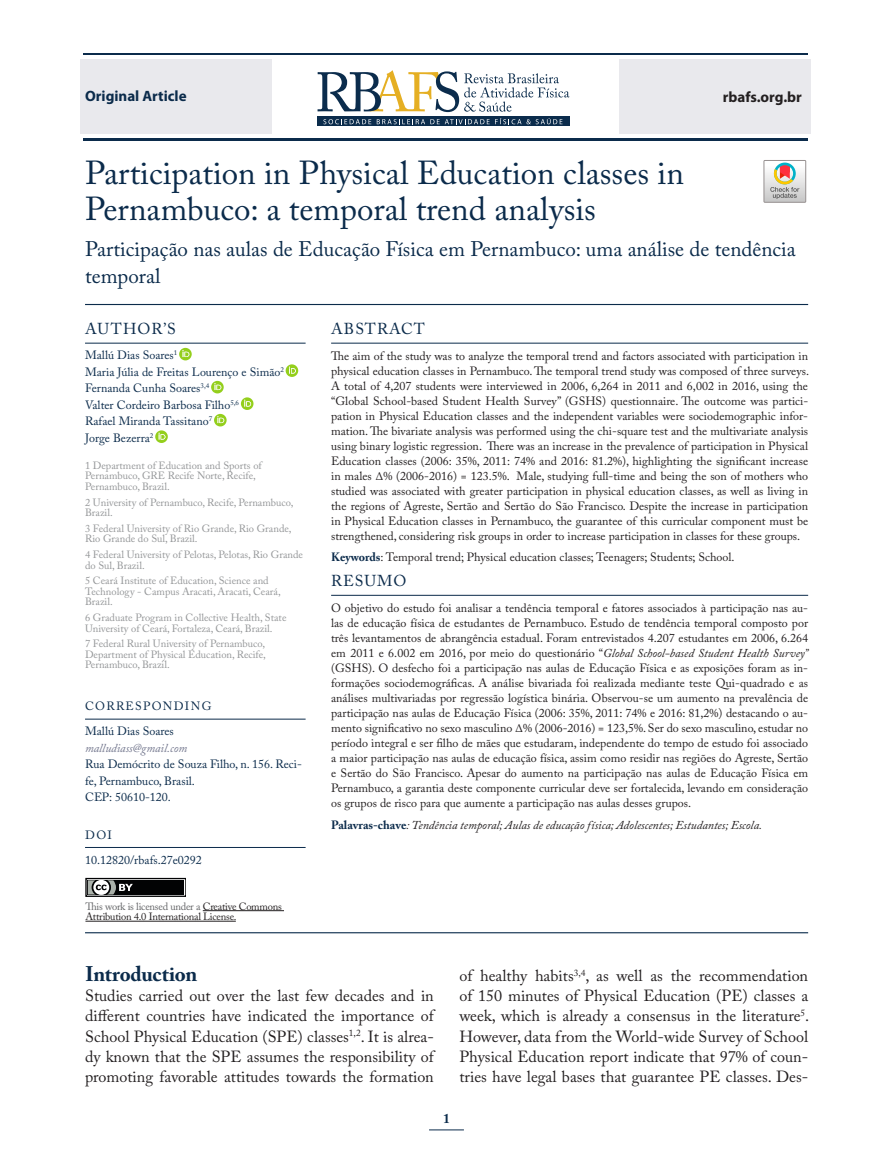
<style>
.page{position:relative;width:893px;height:1170px;background:#fff}
.page>*{position:absolute;margin:0;border:0;box-sizing:border-box;transform-origin:0 0}
.t1{font:33px/36px "Adobe Caslon Pro";color:#0b2b4b}
.t2{font:21px/27px "Adobe Caslon Pro";color:#0b2b4b}
.t3{font:700 21px "Adobe Caslon Pro";letter-spacing:-.015em;color:#0b2b4b}
.t4{font:16.05px/20.2px "Adobe Caslon Pro";color:#231f20;text-align:justify}
.t5{font:15.75px "Adobe Caslon Pro";letter-spacing:.065em;color:#0b2b4b}
.t6{font:700 15px "Myriad Pro";color:#0b2b4b}
.t7{font:700 15px "Myriad Pro";color:#231f20}
.t8{font:700 13.5px "Adobe Caslon Pro";color:#0b2b4b}
.t9{font:12px/15px "Adobe Caslon Pro";color:#231f20;text-align:justify}
.t10{font:12px/16.5px "Adobe Caslon Pro";color:#0b2b4b}
.t11{font:italic 12px "Adobe Caslon Pro";color:#231f20}
.t12{font:12px/25px "Adobe Caslon Pro";letter-spacing:.055em;color:#0b2b4b}
.t13{font:italic 12px "Adobe Caslon Pro";color:#72768d}
.t14{font:10.5px/10.5px "Adobe Caslon Pro";color:#949698}
.t15{font:10.5px/10.5px "Adobe Caslon Pro";letter-spacing:-.02em;color:#231f20}
.s1{font-weight:700;color:#0b2b4b}
.s2{font-style:italic}
.s3{font-weight:700;font-style:normal;color:#0b2b4b}
.s4{color:#636466}
</style>
<div class="page">
<div style="left:619px;top:59px;width:192px;height:75px;background:#e9e9ed"></div>
<div style="left:80px;top:59px;width:192px;height:75px;background:#e9e9ed"></div>
<hr style="left:83px;top:53px;width:725px;height:2px;background:#0b2b4b">
<hr style="left:83px;top:138px;width:725px;height:2px;background:#0b2b4b">
<svg style="left:318px;top:117px;width:252px;height:9px"></svg>
<svg style="left:323px;top:119px;width:48px;height:5px"></svg>
<svg style="left:377px;top:118px;width:185px;height:6px"></svg>
<svg style="left:318px;top:70px;width:251px;height:42px"></svg>
<svg style="left:764px;top:160px;width:42px;height:42px"></svg>
<hr style="left:429px;top:1129px;width:35px;height:1px;background:#0b2b4b">
<hr style="left:203px;top:910px;width:81px;height:1px;background:#231f20">
<hr style="left:85px;top:920px;width:151px;height:1px;background:#231f20">
<div style="left:86px;top:878px;width:100px;height:18px;background:#c9c9c9"></div>
<div style="left:85px;top:877px;width:101px;height:19px;border:1px solid #020304"></div>
<div style="left:88px;top:880px;width:96px;height:14px;background:#020304"></div>
<svg style="left:85px;top:877px;width:48px;height:20px"></svg>
<hr style="left:85px;top:304px;width:723px;height:1px;background:#0b2b4b">
<hr style="left:85px;top:343px;width:221px;height:1px;background:#0b2b4b">
<hr style="left:85px;top:718px;width:221px;height:1px;background:#0b2b4b">
<hr style="left:85px;top:847px;width:221px;height:1px;background:#0b2b4b">
<svg style="left:179px;top:348px;width:13px;height:12px"></svg>
<svg style="left:286px;top:364px;width:12px;height:13px"></svg>
<svg style="left:211px;top:381px;width:13px;height:12px"></svg>
<svg style="left:241px;top:397px;width:12px;height:13px"></svg>
<svg style="left:214px;top:414px;width:13px;height:12px"></svg>
<svg style="left:155px;top:430px;width:13px;height:13px"></svg>
<hr style="left:331px;top:343px;width:477px;height:1px;background:#0b2b4b">
<hr style="left:331px;top:595px;width:477px;height:1px;background:#0b2b4b">
<hr style="left:85px;top:932px;width:723px;height:1px;background:#0b2b4b">
<p class="t6" style="left:85px;top:88px;width:103px">Original Article</p>
<p class="t7" style="left:723px;top:88px;width:81px">rbafs.org.br</p>
<h1 class="t1" style="left:85px;top:155px;width:600px">Participation in Physical Education classes in<br>Pernambuco: a temporal trend analysis</h1>
<h2 class="t2" style="left:85px;top:235px;width:712px">Participação nas aulas de Educação Física em Pernambuco: uma análise de tendência temporal</h2>
<h3 class="t5" style="left:85px;top:319px;width:92px">AUTHOR’S</h3>
<p class="t10" style="left:85px;top:347px;width:200px">Mallú Dias Soares<sup>1<br></sup>Maria Júlia de Freitas Lourenço e Simão<sup>2<br></sup>Fernanda Cunha Soares<sup>3,4<br></sup>Valter Cordeiro Barbosa Filho<sup>5,6<br></sup>Rafael Miranda Tassitano<sup>7<br></sup>Jorge Bezerra<sup>2</sup></p>
<p class="t14" style="left:85px;top:460px;width:178px">1 Department of Education and Sports of<br>Pernambuco, GRE Recife Norte, Recife,<br>Pernambuco, Brazil.</p>
<p class="t14" style="left:85px;top:496px;width:210px">2 University of Pernambuco, Recife, Pernambuco,<br>Brazil.</p>
<p class="t14" style="left:85px;top:523px;width:208px">3 Federal University of Rio Grande, Rio Grande,<br>Rio Grande do Sul, Brazil.</p>
<p class="t14" style="left:85px;top:549px;width:220px">4 Federal University of Pelotas, Pelotas, Rio Grande do Sul, Brazil.</p>
<p class="t14" style="left:85px;top:575px;width:197px">5 Ceará Institute of Education, Science and<br>Technology - Campus Aracati, Aracati, Ceará,<br>Brazil.</p>
<p class="t14" style="left:85px;top:612px;width:203px">6 Graduate Program in Collective Health, State<br>University of Ceará, Fortaleza, Ceará, Brazil.</p>
<p class="t14" style="left:85px;top:638px;width:182px;text-align:justify">7 Federal Rural University of Pernambuco, Department of Physical Education, Recife, Pernambuco, Brazil.</p>
<p class="t12" style="left:85px;top:693px;width:128px">CORRESPONDING<br>Mallú Dias Soares</p>
<p class="t13" style="left:85px;top:740px;width:104px">malludiass@gmail.com</p>
<p class="t10" style="left:85px;top:755px;width:218px">Rua Demócrito de Souza Filho, n. 156. Reci&shy;fe, Pernambuco, Brasil.<br>CEP: 50610-120.</p>
<p class="t10" style="left:85px;top:821px;width:118px;line-height:25px">DOI<br>10.12820/rbafs.27e0292</p>
<h3 class="t5" style="left:331px;top:319px;width:95px">ABSTRACT</h3>
<p class="t9" style="left:331px;top:348px;width:479px">The aim of the study was to analyze the temporal trend and factors associated with participation in physical education classes in Pernambuco. The temporal trend study was composed of three surveys.<br>A total of 4,207 students were interviewed in 2006, 6,264 in 2011 and 6,002 in 2016, using the “Global School-based Student Health Survey” (GSHS) questionnaire. The outcome was partici&shy;pation in Physical Education classes and the independent variables were sociodemographic infor&shy;mation. The bivariate analysis was performed using the chi-square test and the multivariate analysis using binary logistic regression. There was an increase in the prevalence of participation in Physical Education classes (2006: 35%, 2011: 74% and 2016: 81.2%), highlighting the significant increase in males Δ% (2006-2016) = 123.5%. Male, studying full-time and being the son of mothers who studied was associated with greater participation in physical education classes, as well as living in the regions of Agreste, Sertão and Sertão do São Francisco. Despite the increase in participation in Physical Education classes in Pernambuco, the guarantee of this curricular component must be strengthened, considering risk groups in order to increase participation in classes for these groups.</p>
<p class="t9" style="left:331px;top:549px;width:405px"><span class="s1">Keywords</span>: Temporal trend; Physical education classes; Teenagers; Students; School.</p>
<h3 class="t5" style="left:331px;top:571px;width:77px">RESUMO</h3>
<p class="t9" style="left:331px;top:600px;width:479px">O objetivo do estudo foi analisar a tendência temporal e fatores associados à participação nas au&shy;las de educação física de estudantes de Pernambuco. Estudo de tendência temporal composto por três levantamentos de abrangência estadual. Foram entrevistados 4.207 estudantes em 2006, 6.264 em 2011 e 6.002 em 2016, por meio do questionário “<span class="s2">Global School-based Student Health Survey” </span>(GSHS). O desfecho foi a participação nas aulas de Educação Física e as exposições foram as in&shy;formações sociodemográficas. A análise bivariada foi realizada mediante teste Qui-quadrado e as análises multivariadas por regressão logística binária. Observou-se um aumento na prevalência de participação nas aulas de Educação Física (2006: 35%, 2011: 74% e 2016: 81,2%) destacando o au&shy;mento significativo no sexo masculino Δ% (2006-2016) = 123,5%. Ser do sexo masculino, estudar no período integral e ser filho de mães que estudaram, independente do tempo de estudo foi associado a maior participação nas aulas de educação física, assim como residir nas regiões do Agreste, Sertão e Sertão do São Francisco. Apesar do aumento na participação nas aulas de Educação Física em Pernambuco, a garantia deste componente curricular deve ser fortalecida, levando em consideração os grupos de risco para que aumente a participação nas aulas desses grupos.</p>
<p class="t11" style="left:331px;top:817px;width:432px"><span class="s3">Palavras-chave</span>: Tendência temporal; Aulas de educação física; Adolescentes; Estudantes; Escola.</p>
<p class="t15" style="left:85px;top:900px;width:198px"><span class="s4">This work is licensed under a</span> Creative Commons<br>Attribution 4.0 International License.</p>
<h2 class="t3" style="left:85px;top:961px;width:114px">Introduction</h2>
<p class="t4" style="left:85px;top:985px;width:350px">Studies carried out over the last few decades and in different countries have indicated the importance of School Physical Education (SPE) classes<sup>1,2</sup>. It is alrea&shy;dy known that the SPE assumes the responsibility of promoting favorable attitudes towards the formation</p>
<p class="t4" style="left:459px;top:965px;width:351px">of healthy habits<sup>3,4</sup>, as well as the recommendation of 150 minutes of Physical Education (PE) classes a week, which is already a consensus in the literature<sup>5</sup>.<br>However, data from the World-wide Survey of School Physical Education report indicate that 97% of coun&shy;tries have legal bases that guarantee PE classes. Des-</p>
<p class="t8" style="left:443px;top:1110px;width:8px">1</p>
</div>
